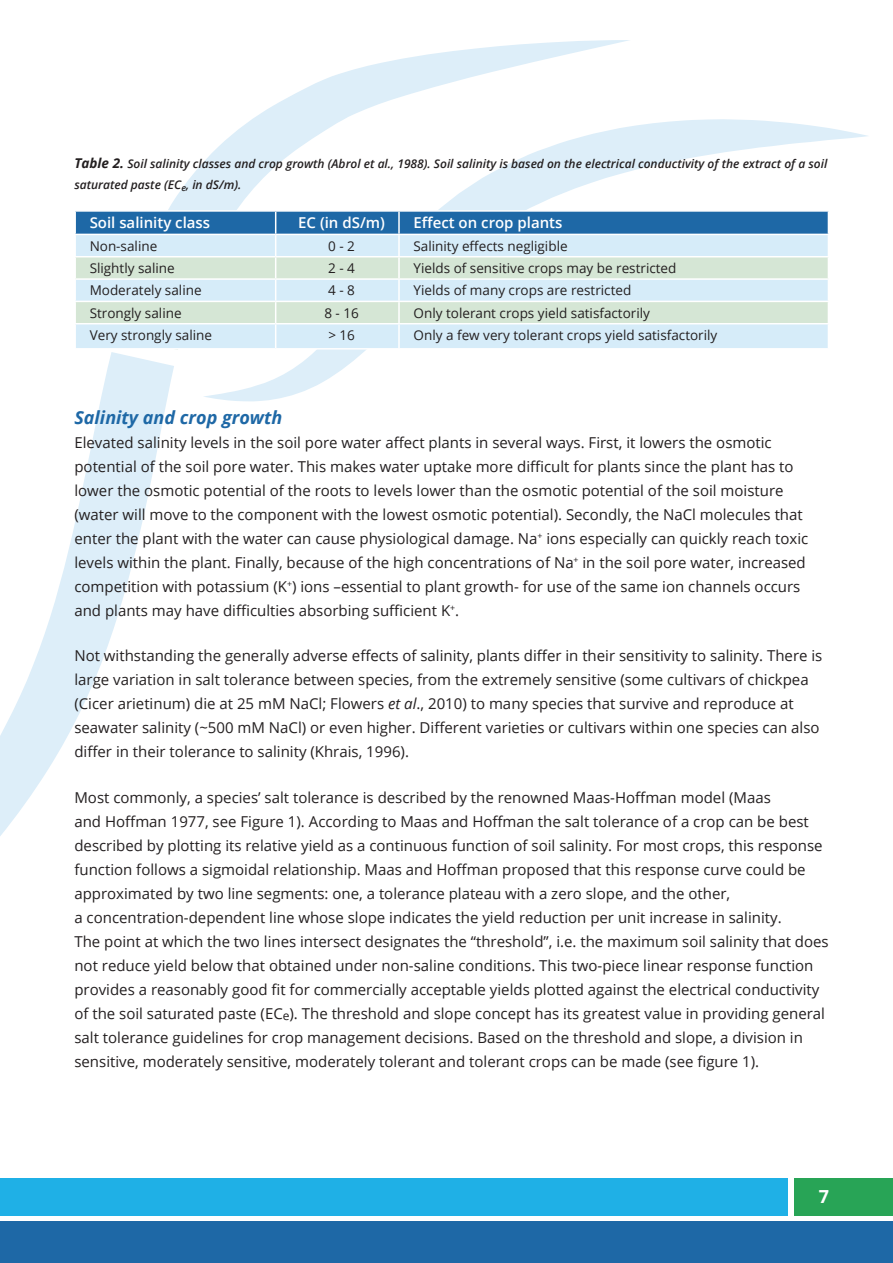
<style>
.page{position:relative;width:893px;height:1263px;background:#fff}
.page>*{position:absolute;margin:0;border:0;box-sizing:border-box;transform-origin:0 0}
.t1{font:italic 700 18px "Open Sans";color:#1e68a6}
.t2{font:700 18px "Open Sans";color:#fff}
.t3{font:15px/24px "Open Sans";color:#231f20}
.t4{font:600 15px "Open Sans";color:#fff}
.t5{font:13.5px "Open Sans";color:#231f20}
.t6{font:italic 600 12px/21px "Open Sans";color:#231f20}
.s1{font-weight:700;font-size:13.5px}
.s2{font-style:italic}
</style>
<div class="page">
<svg style="left:204px;top:119px;width:664px;height:282px"></svg>
<svg style="left:168px;top:40px;width:463px;height:170px"></svg>
<svg style="left:0;top:352px;width:174px;height:484px"></svg>
<div style="left:795px;top:1178px;width:98px;height:37px;background:#28a456"></div>
<div style="left:0;top:1178px;width:788px;height:37px;background:#1fb0e6"></div>
<div style="left:0;top:1222px;width:893px;height:41px;background:#1e68a6"></div>
<hr style="left:74px;top:210px;width:202px;height:2px;background:#fff">
<hr style="left:276px;top:210px;width:123px;height:2px;background:#fff">
<hr style="left:399px;top:210px;width:430px;height:2px;background:#fff">
<svg style="left:75px;top:211px;width:754px;height:139px;background:#bdd7e2"></svg>
<p class="t6" style="left:74px;top:153px;width:754px"><span class="s1">Table 2.</span> Soil salinity classes and crop growth (Abrol et al., 1988). Soil salinity is based on the electrical conductivity of the extract of a soil saturated paste (EC<sub>e</sub>, in dS/m).</p>
<p class="t4" style="left:90px;top:213px;width:122px">Soil salinity class</p>
<p class="t4" style="left:298px;top:213px;width:88px">EC (in dS/m)</p>
<p class="t4" style="left:413px;top:213px;width:150px">Effect on crop plants</p>
<p class="t5" style="left:90px;top:237px;width:69px">Non-saline</p>
<p class="t5" style="left:328px;top:237px;width:28px">0 - 2</p>
<p class="t5" style="left:413px;top:237px;width:156px">Salinity effects negligible</p>
<p class="t5" style="left:90px;top:259px;width:87px">Slightly saline</p>
<p class="t5" style="left:328px;top:259px;width:28px">2 - 4</p>
<p class="t5" style="left:414px;top:259px;width:264px">Yields of sensitive crops may be restricted</p>
<p class="t5" style="left:90px;top:281px;width:113px">Moderately saline</p>
<p class="t5" style="left:328px;top:281px;width:28px">4 - 8</p>
<p class="t5" style="left:414px;top:281px;width:219px">Yields of many crops are restricted</p>
<p class="t5" style="left:90px;top:304px;width:93px">Strongly saline</p>
<p class="t5" style="left:324px;top:304px;width:36px">8 - 16</p>
<p class="t5" style="left:414px;top:304px;width:238px">Only tolerant crops yield satisfactorily</p>
<p class="t5" style="left:90px;top:326px;width:124px">Very strongly saline</p>
<p class="t5" style="left:328px;top:326px;width:28px">&gt; 16</p>
<p class="t5" style="left:414px;top:326px;width:305px">Only a few very tolerant crops yield satisfactorily</p>
<p class="t1" style="left:74px;top:405px;width:209px">Salinity and crop growth</p>
<p class="t3" style="left:74px;top:430px;width:735px">Elevated salinity levels in the soil pore water affect plants in several ways. First, it lowers the osmotic potential of the soil pore water. This makes water uptake more difficult for plants since the plant has to lower the osmotic potential of the roots to levels lower than the osmotic potential of the soil moisture (water will move to the component with the lowest osmotic potential). Secondly, the NaCl molecules that enter the plant with the water can cause physiological damage. Na<sup>+</sup> ions especially can quickly reach toxic levels within the plant. Finally, because of the high concentrations of Na<sup>+</sup> in the soil pore water, increased competition with potassium (K<sup>+</sup>) ions –essential to plant growth- for use of the same ion channels occurs and plants may have difficulties absorbing sufficient K<sup>+</sup>.</p>
<p class="t3" style="left:74px;top:643px;width:749px">Not withstanding the generally adverse effects of salinity, plants differ in their sensitivity to salinity. There is large variation in salt tolerance between species, from the extremely sensitive (some cultivars of chickpea (Cicer arietinum) die at 25 mM NaCl; Flowers <span class="s2">et al</span>., 2010) to many species that survive and reproduce at seawater salinity (~500 mM NaCl) or even higher. Different varieties or cultivars within one species can also differ in their tolerance to salinity (Khrais, 1996).</p>
<p class="t3" style="left:74px;top:785px;width:756px">Most commonly, a species’ salt tolerance is described by the renowned Maas-Hoffman model (Maas<br>and Hoffman 1977, see Figure 1). According to Maas and Hoffman the salt tolerance of a crop can be best described by plotting its relative yield as a continuous function of soil salinity. For most crops, this response function follows a sigmoidal relationship. Maas and Hoffman proposed that this response curve could be approximated by two line segments: one, a tolerance plateau with a zero slope, and the other,<br>a concentration-dependent line whose slope indicates the yield reduction per unit increase in salinity.<br>The point at which the two lines intersect designates the “threshold”, i.e. the maximum soil salinity that does not reduce yield below that obtained under non-saline conditions. This two-piece linear response function provides a reasonably good fit for commercially acceptable yields plotted against the electrical conductivity of the soil saturated paste (EC<sub>e</sub>). The threshold and slope concept has its greatest value in providing general salt tolerance guidelines for crop management decisions. Based on the threshold and slope, a division in sensitive, moderately sensitive, moderately tolerant and tolerant crops can be made (see figure 1).</p>
<p class="t2" style="left:819px;top:1183px;width:12px">7</p>
</div>
